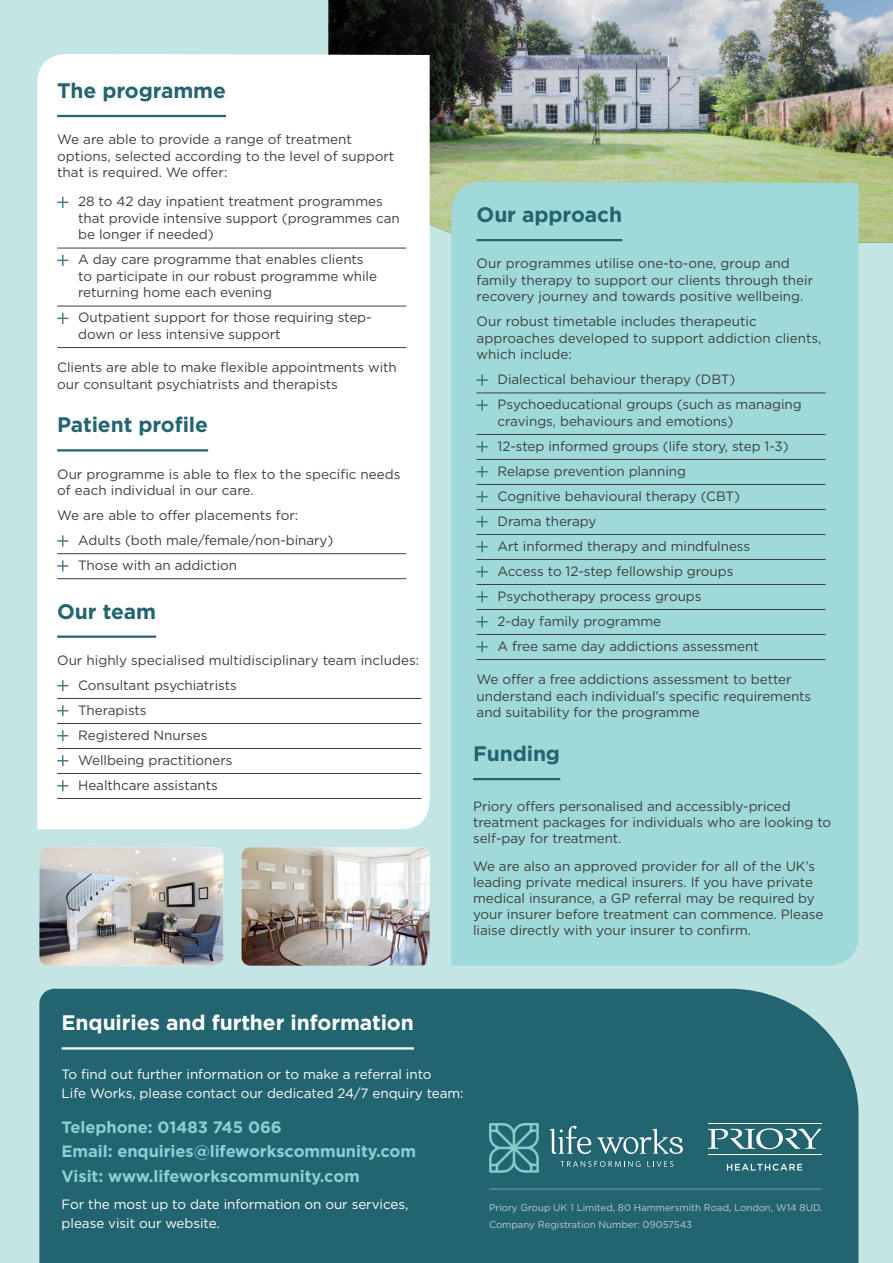
<style>
.page{position:relative;width:893px;height:1263px;background:#c3e6e5}
.page>*{position:absolute;margin:0;border:0;box-sizing:border-box;transform-origin:0 0}
.t1{font:700 21px "Gotham";letter-spacing:-.005em;color:#22646f}
.t2{font:700 21px "Gotham";letter-spacing:-.005em;color:#fff}
.t3{font:700 16.5px "Gotham";letter-spacing:-.005em;color:#86d1d1}
.t4{font:13.5px/16.5px "Gotham";letter-spacing:-.005em;color:#3e3e3f}
.t5{font:13.5px/19.2px "Gotham";letter-spacing:-.005em;color:#fff}
.t6{font:9.75px/17px "Gotham";letter-spacing:-.005em;color:#bdcbd2}
</style>
<div class="page">
<div style="left:39px;top:989px;width:819px;height:274px;background:#22646f"></div>
<img style="left:328px;top:0;width:565px;height:243px">
<div style="left:37px;top:54px;width:393px;height:776px;background:#fff"></div>
<div style="left:451px;top:182px;width:407px;height:784px;background:#9fd9d9"></div>
<hr style="left:62px;top:1047px;width:352px;height:2px;background:#fff">
<hr style="left:473px;top:778px;width:87px;height:2px;background:#22646f">
<hr style="left:57px;top:635px;width:99px;height:3px;background:#22646f">
<hr style="left:57px;top:698px;width:364px;height:1px;background:#3e3e3f">
<hr style="left:57px;top:723px;width:364px;height:1px;background:#3e3e3f">
<hr style="left:57px;top:748px;width:364px;height:1px;background:#3e3e3f">
<hr style="left:57px;top:773px;width:364px;height:1px;background:#3e3e3f">
<hr style="left:57px;top:798px;width:364px;height:1px;background:#3e3e3f">
<svg style="left:57px;top:680px;width:11px;height:11px"></svg>
<svg style="left:57px;top:705px;width:11px;height:11px"></svg>
<svg style="left:57px;top:730px;width:11px;height:11px"></svg>
<svg style="left:57px;top:755px;width:11px;height:11px"></svg>
<svg style="left:57px;top:780px;width:11px;height:11px"></svg>
<hr style="left:57px;top:115px;width:169px;height:2px;background:#22646f">
<hr style="left:57px;top:248px;width:349px;height:1px;background:#3e3e3f">
<hr style="left:57px;top:306px;width:349px;height:1px;background:#3e3e3f">
<hr style="left:57px;top:347px;width:349px;height:1px;background:#3e3e3f">
<svg style="left:57px;top:197px;width:11px;height:11px"></svg>
<svg style="left:57px;top:255px;width:11px;height:11px"></svg>
<svg style="left:57px;top:313px;width:11px;height:11px"></svg>
<hr style="left:57px;top:449px;width:151px;height:2px;background:#22646f">
<hr style="left:57px;top:553px;width:349px;height:1px;background:#3e3e3f">
<hr style="left:57px;top:578px;width:349px;height:1px;background:#3e3e3f">
<svg style="left:57px;top:535px;width:11px;height:11px"></svg>
<svg style="left:57px;top:560px;width:11px;height:11px"></svg>
<hr style="left:477px;top:239px;width:145px;height:2px;background:#22646f">
<hr style="left:477px;top:393px;width:349px;height:1px;background:#3e3e3f">
<hr style="left:477px;top:434px;width:349px;height:1px;background:#3e3e3f">
<hr style="left:477px;top:459px;width:349px;height:1px;background:#3e3e3f">
<hr style="left:477px;top:484px;width:349px;height:1px;background:#3e3e3f">
<hr style="left:477px;top:509px;width:349px;height:1px;background:#3e3e3f">
<hr style="left:477px;top:534px;width:349px;height:1px;background:#3e3e3f">
<hr style="left:477px;top:559px;width:349px;height:1px;background:#3e3e3f">
<hr style="left:477px;top:584px;width:349px;height:1px;background:#3e3e3f">
<hr style="left:477px;top:609px;width:349px;height:1px;background:#3e3e3f">
<hr style="left:477px;top:634px;width:349px;height:1px;background:#3e3e3f">
<hr style="left:477px;top:659px;width:349px;height:1px;background:#3e3e3f">
<svg style="left:477px;top:375px;width:11px;height:11px"></svg>
<svg style="left:477px;top:400px;width:11px;height:11px"></svg>
<svg style="left:477px;top:441px;width:11px;height:11px"></svg>
<svg style="left:477px;top:466px;width:11px;height:11px"></svg>
<svg style="left:477px;top:491px;width:11px;height:11px"></svg>
<svg style="left:477px;top:516px;width:11px;height:11px"></svg>
<svg style="left:477px;top:541px;width:11px;height:11px"></svg>
<svg style="left:477px;top:566px;width:11px;height:11px"></svg>
<svg style="left:477px;top:591px;width:11px;height:11px"></svg>
<svg style="left:477px;top:616px;width:11px;height:11px"></svg>
<svg style="left:477px;top:641px;width:11px;height:11px"></svg>
<hr style="left:708px;top:1123px;width:113px;height:1px;background:#fff">
<hr style="left:708px;top:1154px;width:113px;height:1px;background:#fff">
<svg style="left:708px;top:1128px;width:113px;height:21px;background:#5e8e96"></svg>
<svg style="left:727px;top:1164px;width:75px;height:6px"></svg>
<hr style="left:489px;top:1188px;width:332px;height:1px;background:#fff">
<svg style="left:597px;top:1129px;width:86px;height:25px;background:#52858e"></svg>
<svg style="left:550px;top:1126px;width:41px;height:28px"></svg>
<svg style="left:489px;top:1123px;width:50px;height:50px;background:#488d94"></svg>
<svg style="left:560px;top:1161px;width:80px;height:6px"></svg>
<svg style="left:647px;top:1161px;width:26px;height:6px"></svg>
<img style="left:39px;top:847px;width:184px;height:119px">
<img style="left:242px;top:847px;width:188px;height:119px">
<p class="t1" style="left:57px;top:77px;width:170px">The programme</p>
<p class="t4" style="left:57px;top:131px;width:339px">We are able to provide a range of treatment options, selected according to the level of support that is required. We offer:</p>
<p class="t4" style="left:78px;top:193px;width:323px">28 to 42 day inpatient treatment programmes that provide intensive support (programmes can be longer if needed)</p>
<p class="t4" style="left:78px;top:251px;width:300px">A day care programme that enables clients to participate in our robust programme while returning home each evening</p>
<p class="t4" style="left:78px;top:309px;width:295px">Outpatient support for those requiring step&shy;down or less intensive support</p>
<p class="t4" style="left:57px;top:359px;width:341px">Clients are able to make flexible appointments with our consultant psychiatrists and therapists</p>
<p class="t1" style="left:57px;top:411px;width:152px">Patient profile</p>
<p class="t4" style="left:57px;top:465px;width:345px">Our programme is able to flex to the specific needs of each individual in our care.</p>
<p class="t4" style="left:57px;top:507px;width:243px">We are able to offer placements for:</p>
<p class="t4" style="left:78px;top:532px;width:257px">Adults (both male/female/non-binary)</p>
<p class="t4" style="left:78px;top:557px;width:161px">Those with an addiction</p>
<p class="t1" style="left:57px;top:597px;width:100px">Our team</p>
<p class="t4" style="left:57px;top:651px;width:364px">Our highly specialised multidisciplinary team includes:</p>
<p class="t4" style="left:78px;top:676px;width:160px">Consultant psychiatrists</p>
<p class="t4" style="left:78px;top:701px;width:70px">Therapists</p>
<p class="t4" style="left:78px;top:726px;width:131px">Registered Nnurses</p>
<p class="t4" style="left:78px;top:751px;width:156px">Wellbeing practitioners</p>
<p class="t4" style="left:78px;top:776px;width:141px">Healthcare assistants</p>
<p class="t1" style="left:477px;top:201px;width:147px">Our approach</p>
<p class="t4" style="left:477px;top:255px;width:338px">Our programmes utilise one-to-one, group and family therapy to support our clients through their recovery journey and towards positive wellbeing.</p>
<p class="t4" style="left:477px;top:313px;width:346px">Our robust timetable includes therapeutic approaches developed to support addiction clients, which include:</p>
<p class="t4" style="left:498px;top:371px;width:239px">Dialectical behaviour therapy (DBT)</p>
<p class="t4" style="left:498px;top:396px;width:306px">Psychoeducational groups (such as managing cravings, behaviours and emotions)</p>
<p class="t4" style="left:498px;top:437px;width:293px">12-step informed groups (life story, step 1-3)</p>
<p class="t4" style="left:498px;top:462px;width:190px">Relapse prevention planning</p>
<p class="t4" style="left:498px;top:487px;width:244px">Cognitive behavioural therapy (CBT)</p>
<p class="t4" style="left:498px;top:512px;width:100px">Drama therapy</p>
<p class="t4" style="left:498px;top:537px;width:254px">Art informed therapy and mindfulness</p>
<p class="t4" style="left:498px;top:562px;width:237px">Access to 12-step fellowship groups</p>
<p class="t4" style="left:498px;top:587px;width:205px">Psychotherapy process groups</p>
<p class="t4" style="left:498px;top:612px;width:165px">2-day family programme</p>
<p class="t4" style="left:498px;top:637px;width:263px">A free same day addictions assessment</p>
<p class="t4" style="left:477px;top:671px;width:336px">We offer a free addictions assessment to better understand each individual’s specific requirements and suitability for the programme</p>
<p class="t1" style="left:473px;top:740px;width:89px">Funding</p>
<p class="t4" style="left:473px;top:798px;width:360px">Priory offers personalised and accessibly-priced treatment packages for individuals who are looking to self-pay for treatment.</p>
<p class="t4" style="left:473px;top:858px;width:352px;line-height:16px">We are also an approved provider for all of the UK’s leading private medical insurers. If you have private medical insurance, a GP referral may be required by your insurer before treatment can commence. Please liaise directly with your insurer to confirm.</p>
<p class="t2" style="left:62px;top:1009px;width:354px">Enquiries and further information</p>
<p class="t5" style="left:62px;top:1064px;width:404px">To find out further information or to make a referral into<br>Life Works, please contact our dedicated 24/7 enquiry team:</p>
<p class="t3" style="left:62px;top:1116px;width:222px">Telephone: 01483 745 066</p>
<p class="t3" style="left:62px;top:1140px;width:356px">Email: enquiries@lifeworkscommunity.com</p>
<p class="t3" style="left:62px;top:1165px;width:300px">Visit: www.lifeworkscommunity.com</p>
<p class="t5" style="left:62px;top:1194px;width:348px">For the most up to date information on our services, please visit our website.</p>
<p class="t6" style="left:489px;top:1199px;width:335px">Priory Group UK 1 Limited, 80 Hammersmith Road, London, W14 8UD.<br>Company Registration Number: 09057543</p>
</div>
